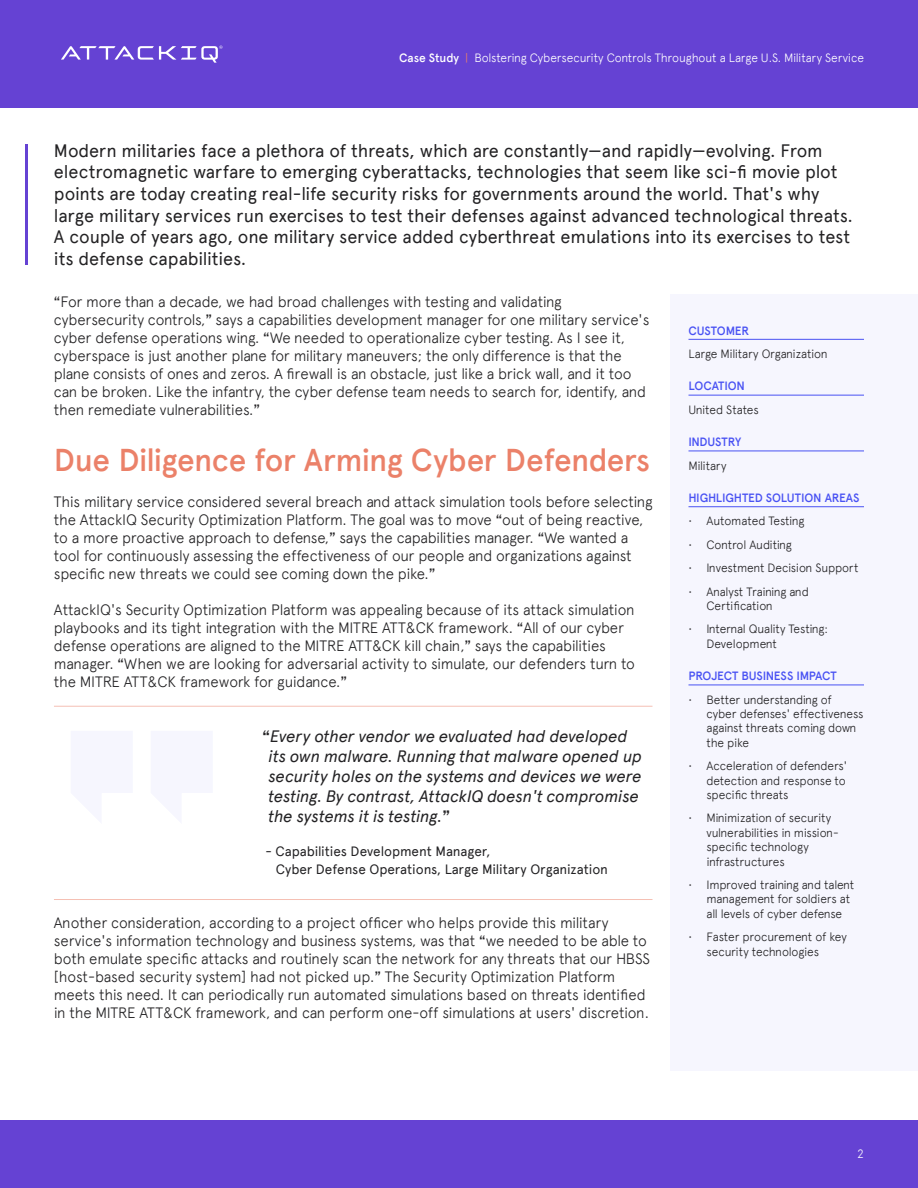
<style>
.page{position:relative;width:918px;height:1188px;background:#fff}
.page>*{position:absolute;margin:0;border:0;box-sizing:border-box;transform-origin:0 0}
.t1{font:500 31.5px "Apercu Pro";letter-spacing:-.02em;color:#eb8169}
.Intro{font:18px/21.6px "Apercu Pro";letter-spacing:-.01em;color:#232224}
.Body{font:italic 16.5px/19.8px "Apercu Pro";letter-spacing:-.015em;color:#232224}
.Body-2{font:300 15px/18px "Apercu Pro";letter-spacing:-.015em;color:#232224}
.Body-3{font:13.5px "Apercu Pro";letter-spacing:-.005em;color:#232224}
.Body-4{font:300 12px/14.4px "Apercu Pro";letter-spacing:-.015em;color:#232224}
.t2{font:300 12px "Apercu Pro";letter-spacing:-.015em;color:#fff}
.Body-5{font:500 12px "Apercu Pro";letter-spacing:-.015em;color:#4952f3}
.s1{font-weight:500}
.s2{color:#eb8169}
.s3{font-family:"Whyte";font-weight:400}
.s4{font-family:"Whyte";font-weight:500;font-style:normal}
</style>
<div class="page">
<div style="left:0;top:0;width:918px;height:108px;background:#6542d3"></div>
<svg style="left:61px;top:45px;width:162px;height:18px"></svg>
<div style="left:0;top:1120px;width:918px;height:68px;background:#6542d3"></div>
<hr style="left:26px;top:144px;width:2px;height:120px;background:#6542d3">
<div style="left:670px;top:295px;width:248px;height:776px;background:#f6f6fe"></div>
<hr style="left:688px;top:339px;width:176px;height:1px;background:#4952f3">
<hr style="left:688px;top:395px;width:176px;height:1px;background:#4952f3">
<hr style="left:688px;top:451px;width:176px;height:1px;background:#4952f3">
<hr style="left:688px;top:506px;width:176px;height:1px;background:#4952f3">
<hr style="left:688px;top:685px;width:176px;height:1px;background:#4952f3">
<hr style="left:54px;top:706px;width:599px;height:1px;background:#f5c0b4">
<hr style="left:54px;top:899px;width:599px;height:1px;background:#f5c0b4">
<p class="t2" style="left:399px;top:49px;width:466px"><span class="s1">Case Study</span> <span class="s2">|</span> Bolstering Cybersecurity Controls Throughout a Large U.S. Military Service</p>
<p class="Intro" style="left:54px;top:138px;width:801px">Modern militaries face a plethora of threats, which are constantly—and rapidly—evolving. From electromagnetic warfare to emerging cyberattacks, technologies that seem like sci-fi movie plot points are today creating real-life security risks for governments around the world. That's why large military services run exercises to test their defenses against advanced technological threats.<br>A couple of years ago, one military service added cyberthreat emulations into its exercises to test its defense capabilities.</p>
<p class="Body-2" style="left:54px;top:291px;width:597px"><span class="s3">“</span>For more than a decade, we had broad challenges with testing and validating cybersecurity controls,<span class="s3">”</span> says a capabilities development manager for one military service's cyber defense operations wing. <span class="s3">“</span>We needed to operationalize cyber testing. As I see it, cyberspace is just another plane for military maneuvers; the only difference is that the plane consists of ones and zeros. A firewall is an obstacle, just like a brick wall, and it too can be broken. Like the infantry, the cyber defense team needs to search for, identify, and then remediate vulnerabilities.<span class="s3">”</span></p>
<h1 class="t1" style="left:54px;top:436px;width:598px">Due Diligence for Arming Cyber Defenders</h1>
<p class="Body-2" style="left:54px;top:491px;width:600px">This military service considered several breach and attack simulation tools before selecting the AttackIQ Security Optimization Platform. The goal was to move <span class="s3">“</span>out of being reactive, to a more proactive approach to defense,<span class="s3">”</span> says the capabilities manager. <span class="s3">“</span>We wanted a tool for continuously assessing the effectiveness of our people and organizations against specific new threats we could see coming down the pike.<span class="s3">”</span></p>
<p class="Body-2" style="left:54px;top:599px;width:583px">AttackIQ's Security Optimization Platform was appealing because of its attack simulation playbooks and its tight integration with the MITRE ATT&amp;CK framework. <span class="s3">“</span>All of our cyber defense operations are aligned to the MITRE ATT&amp;CK kill chain,<span class="s3">”</span> says the capabilities manager. <span class="s3">“</span>When we are looking for adversarial activity to simulate, our defenders turn to the MITRE ATT&amp;CK framework for guidance.<span class="s3">”</span></p>
<p class="Body" style="left:268px;top:726px;width:375px;text-indent:-6px"><span class="s4">“</span>Every other vendor we evaluated had developed its own malware. Running that malware opened up security holes on the systems and devices we were testing. By contrast, AttackIQ doesn't compromise the systems it is testing.<span class="s4">”</span></p>
<p class="Body-3" style="left:265px;top:841px;width:227px">- Capabilities Development Manager,</p>
<p class="Body-3" style="left:276px;top:859px;width:334px">Cyber Defense Operations, Large Military Organization</p>
<p class="Body-2" style="left:54px;top:912px;width:598px">Another consideration, according to a project officer who helps provide this military service's information technology and business systems, was that <span class="s3">“</span>we needed to be able to both emulate specific attacks and routinely scan the network for any threats that our HBSS [host-based security system] had not picked up.<span class="s3">”</span> The Security Optimization Platform meets this need. It can periodically run automated simulations based on threats identified in the MITRE ATT&amp;CK framework, and can perform one-off simulations at users' discretion.</p>
<p class="Body-5" style="left:688px;top:321px;width:62px">CUSTOMER</p>
<p class="Body-4" style="left:688px;top:346px;width:141px">Large Military Organization</p>
<p class="Body-5" style="left:688px;top:377px;width:58px">LOCATION</p>
<p class="Body-4" style="left:688px;top:401px;width:72px">United States</p>
<p class="Body-5" style="left:688px;top:433px;width:54px">INDUSTRY</p>
<p class="Body-4" style="left:688px;top:457px;width:40px">Military</p>
<p class="Body-5" style="left:688px;top:489px;width:173px">HIGHLIGHTED SOLUTION AREAS</p>
<p class="Body-4" style="left:688px;top:513px;width:117px">• Automated Testing</p>
<p class="Body-4" style="left:688px;top:536px;width:105px">• Control Auditing</p>
<p class="Body-4" style="left:688px;top:560px;width:172px">• Investment Decision Support</p>
<p class="Body-4" style="left:706px;top:583px;width:104px;text-indent:-18px">• Analyst Training and<br>Certification</p>
<p class="Body-4" style="left:706px;top:621px;width:123px;text-indent:-18px">• Internal Quality Testing:<br>Development</p>
<p class="Body-5" style="left:688px;top:667px;width:150px">PROJECT BUSINESS IMPACT</p>
<p class="Body-4" style="left:706px;top:691px;width:158px;text-indent:-18px">• Better understanding of cyber defenses' effectiveness against threats coming down the pike</p>
<p class="Body-4" style="left:706px;top:758px;width:142px;text-align:justify;text-indent:-18px">• Acceleration of defenders' detection and response to specific threats</p>
<p class="Body-4" style="left:706px;top:810px;width:134px;text-indent:-18px">• Minimization of security vulnerabilities in mission&shy;specific technology infrastructures</p>
<p class="Body-4" style="left:706px;top:877px;width:149px;text-indent:-18px">• Improved training and talent management for soldiers at all levels of cyber defense</p>
<p class="Body-4" style="left:706px;top:929px;width:142px;text-indent:-18px">• Faster procurement of key security technologies</p>
<p class="t2" style="left:857px;top:1145px;width:8px">2</p>
</div>
